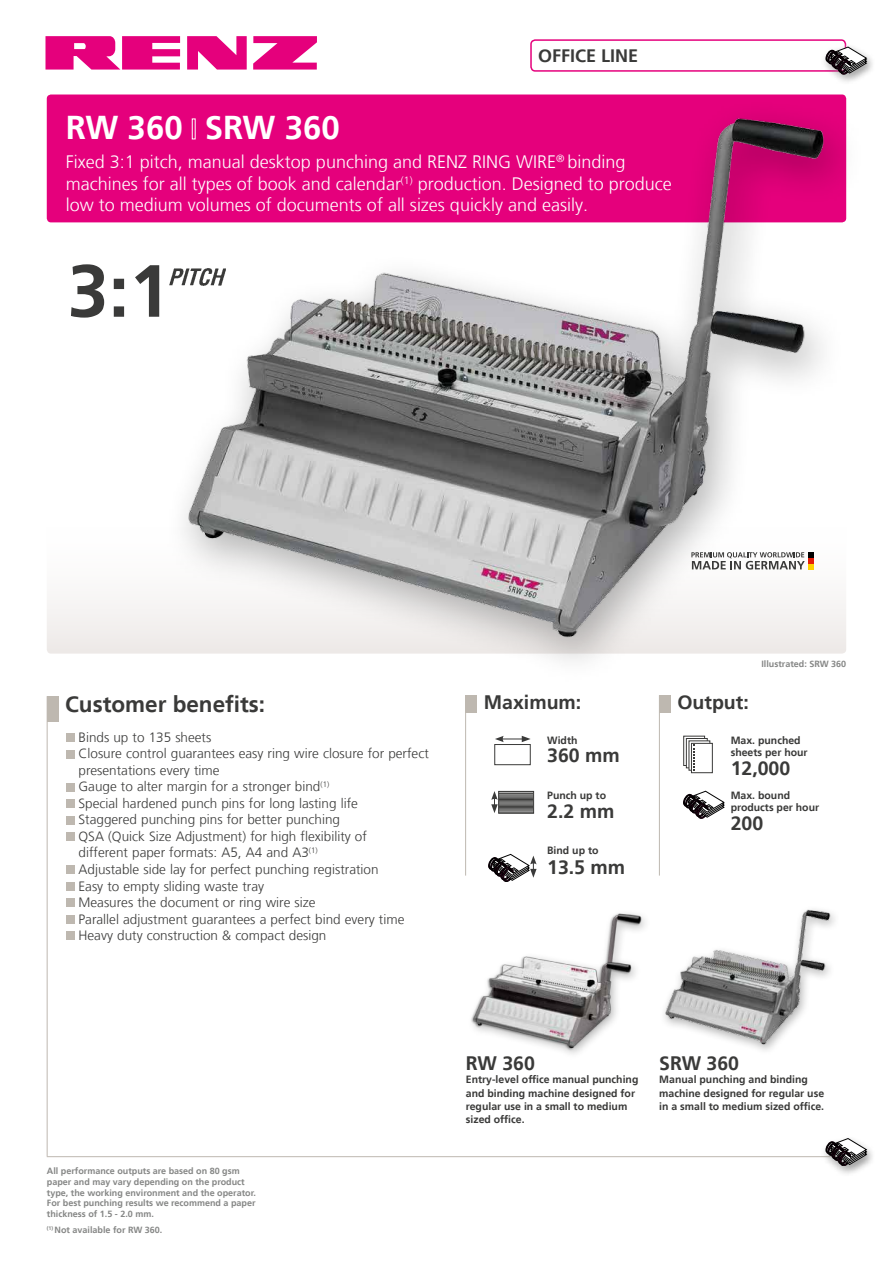
<style>
.page{position:relative;width:893px;height:1263px;background:#fff}
.page>*{position:absolute;margin:0;border:0;box-sizing:border-box;transform-origin:0 0}
.t1{font:700 73.8px "Frutiger LT";color:#3a3a39}
.t2{font:700 33px "Frutiger LT";color:#fff}
.t3{font:700 22.5px "Frutiger LT";color:#3a3a39}
.t4{font:700 19.5px "Frutiger LT";color:#3a3a39}
.t5{font:300 18px/21.6px "Frutiger LT";color:#fff}
.t6{font:700 18px "Frutiger LT";color:#3a3a39}
.t7{font:300 13.5px/16.5px "Frutiger LT";color:#3a3a39}
.t8{font:700 10.5px/13.4px "Frutiger LT";color:#3a3a39}
.t9{font:700 9px/10.8px "Frutiger LT";color:#868786}
</style>
<div class="page">
<hr style="left:47px;top:1156px;width:799px;height:1px;background:#beb8b0">
<div style="left:494px;top:744px;width:37px;height:21px;background:#fff;border:1px solid #3a3a39"></div>
<svg style="left:495px;top:736px;width:36px;height:6px"></svg>
<div style="left:683px;top:736px;width:22px;height:30px;background:#e4e4e4;border:1px solid #3a3a39"></div>
<div style="left:686px;top:738px;width:22px;height:30px;background:#989897;border:1px solid #3a3a39"></div>
<svg style="left:689px;top:740px;width:21px;height:31px"></svg>
<div style="left:691px;top:743px;width:22px;height:30px;background:#fff;border:1px solid #3a3a39"></div>
<svg style="left:693px;top:744px;width:2px;height:27px"></svg>
<div style="left:498px;top:791px;width:36px;height:22px;border:1px solid #3a3a39"></div>
<svg style="left:491px;top:791px;width:7px;height:22px"></svg>
<hr style="left:498px;top:795px;width:35px;height:1px;background:#3a3a39">
<hr style="left:498px;top:796px;width:35px;height:1px;background:#3a3a39">
<hr style="left:498px;top:797px;width:35px;height:1px;background:#3a3a39">
<hr style="left:498px;top:798px;width:35px;height:1px;background:#3a3a39">
<hr style="left:498px;top:799px;width:35px;height:1px;background:#3a3a39">
<hr style="left:498px;top:800px;width:35px;height:1px;background:#3a3a39">
<hr style="left:498px;top:801px;width:35px;height:1px;background:#3a3a39">
<hr style="left:498px;top:803px;width:35px;height:1px;background:#3a3a39">
<hr style="left:498px;top:804px;width:35px;height:1px;background:#3a3a39">
<hr style="left:498px;top:805px;width:35px;height:1px;background:#3a3a39">
<hr style="left:498px;top:806px;width:35px;height:1px;background:#3a3a39">
<hr style="left:498px;top:807px;width:35px;height:1px;background:#3a3a39">
<hr style="left:498px;top:808px;width:35px;height:1px;background:#3a3a39">
<hr style="left:498px;top:810px;width:35px;height:1px;background:#3a3a39">
<hr style="left:498px;top:811px;width:35px;height:1px;background:#3a3a39">
<hr style="left:498px;top:793px;width:35px;height:1px;background:#3a3a39">
<hr style="left:498px;top:812px;width:36px;height:1px;background:#3a3a39">
<hr style="left:498px;top:791px;width:36px;height:1px;background:#3a3a39">
<svg style="left:683px;top:791px;width:41px;height:27px"></svg>
<svg style="left:488px;top:854px;width:49px;height:28px"></svg>
<div style="left:47px;top:516px;width:799px;height:138px;background:linear-gradient(to bottom,#fff,#efebea);border-radius:4px"></div>
<svg style="left:187px;top:36px;width:60px;height:34px"></svg>
<svg style="left:253px;top:36px;width:64px;height:34px"></svg>
<svg style="left:45px;top:36px;width:135px;height:34px"></svg>
<div style="left:47px;top:95px;width:799px;height:127px;background:#e5007c;border-radius:4px"></div>
<div style="left:530px;top:39px;width:316px;height:33px;border:2px solid #e5007c;border-radius:4px"></div>
<hr style="left:47px;top:696px;width:1px;height:460px;background:#beb8b0">
<div style="left:47px;top:696px;width:12px;height:26px;background:#beb8b0"></div>
<hr style="left:465px;top:695px;width:1px;height:180px;background:#beb8b0">
<div style="left:466px;top:695px;width:11px;height:18px;background:#beb8b0"></div>
<hr style="left:659px;top:695px;width:1px;height:180px;background:#beb8b0">
<div style="left:659px;top:695px;width:12px;height:18px;background:#beb8b0"></div>
<div style="left:819px;top:40px;width:54px;height:42px;background:#fff;opacity:.59"></div>
<svg style="left:826px;top:47px;width:40px;height:27px"></svg>
<div style="left:819px;top:1131px;width:54px;height:42px;background:#fff;opacity:.59"></div>
<svg style="left:826px;top:1138px;width:40px;height:28px"></svg>
<img style="left:471px;top:913px;width:164px;height:141px">
<img style="left:635px;top:909px;width:200px;height:142px">
<img style="left:71px;top:94px;width:776px;height:567px">
<div style="left:66px;top:733px;width:8px;height:9px;background:#beb8b0"></div>
<div style="left:66px;top:750px;width:8px;height:8px;background:#beb8b0"></div>
<div style="left:66px;top:783px;width:8px;height:8px;background:#beb8b0"></div>
<div style="left:66px;top:799px;width:8px;height:9px;background:#beb8b0"></div>
<div style="left:66px;top:816px;width:8px;height:8px;background:#beb8b0"></div>
<div style="left:66px;top:832px;width:8px;height:9px;background:#beb8b0"></div>
<div style="left:66px;top:865px;width:8px;height:9px;background:#beb8b0"></div>
<div style="left:66px;top:882px;width:8px;height:8px;background:#beb8b0"></div>
<div style="left:66px;top:898px;width:8px;height:9px;background:#beb8b0"></div>
<div style="left:66px;top:915px;width:8px;height:8px;background:#beb8b0"></div>
<div style="left:66px;top:931px;width:8px;height:9px;background:#beb8b0"></div>
<img style="left:169px;top:263px;width:57px;height:27px">
<svg style="left:691px;top:552px;width:123px;height:18px"></svg>
<h3 class="t6" style="left:538px;top:45px;width:102px">OFFICE LINE</h3>
<h2 class="t2" style="left:66px;top:108px;width:275px">RW 360 SRW 360</h2>
<h3 class="t5" style="left:66px;top:151px;width:607px">Fixed 3:1 pitch, manual desktop punching and RENZ RING WIRE<sup>®</sup> binding machines for all types of book and calendar<sup>(1)</sup> production. Designed to produce low to medium volumes of documents of all sizes quickly and easily.</h3>
<h1 class="t1" style="left:68px;top:248px;width:104px">3:1</h1>
<h3 class="t3" style="left:65px;top:691px;width:202px">Customer benefits:</h3>
<p class="t7" style="left:79px;top:729px;width:352px">Binds up to 135 sheets<br>Closure control guarantees easy ring wire closure for perfect presentations every time<br>Gauge to alter margin for a stronger bind<sup>(1)<br></sup>Special hardened punch pins for long lasting life<br>Staggered punching pins for better punching<br>QSA (Quick Size Adjustment) for high flexibility of<br>different paper formats: A5, A4 and A3<sup>(1)<br></sup>Adjustable side lay for perfect punching registration<br>Easy to empty sliding waste tray<br>Measures the document or ring wire size<br>Parallel adjustment guarantees a perfect bind every time Heavy duty construction &amp; compact design</p>
<p class="t9" style="left:761px;top:659px;width:86px">Illustrated: SRW 360</p>
<h3 class="t4" style="left:484px;top:691px;width:99px">Maximum:</h3>
<h3 class="t4" style="left:677px;top:691px;width:73px">Output:</h3>
<p class="t8" style="left:547px;top:733px;width:32px">Width</p>
<h3 class="t4" style="left:547px;top:743px;width:74px">360 mm</h3>
<p class="t8" style="left:731px;top:734px;width:79px;line-height:12px">Max. punched sheets per hour</p>
<h3 class="t4" style="left:731px;top:757px;width:61px">12,000</h3>
<p class="t8" style="left:547px;top:789px;width:60px">Punch up to</p>
<h3 class="t4" style="left:547px;top:800px;width:69px">2.2 mm</h3>
<p class="t8" style="left:547px;top:844px;width:53px">Bind up to</p>
<h3 class="t4" style="left:547px;top:855px;width:80px">13.5 mm</h3>
<p class="t8" style="left:731px;top:789px;width:90px;line-height:12px">Max. bound products per hour</p>
<h3 class="t4" style="left:731px;top:812px;width:34px">200</h3>
<p class="t9" style="left:47px;top:1165px;width:211px">All performance outputs are based on 80 gsm paper and may vary depending on the product type, the working environment and the operator.<br>For best punching results we recommend a paper thickness of 1.5 - 2.0 mm.</p>
<p class="t9" style="left:47px;top:1224px;width:117px"><sup>(1)</sup> Not available for RW 360.</p>
<h3 class="t4" style="left:466px;top:1052px;width:71px">RW 360</h3>
<p class="t8" style="left:466px;top:1073px;width:174px">Entry-level office manual punching and binding machine designed for regular use in a small to medium sized office.</p>
<h3 class="t4" style="left:659px;top:1052px;width:81px">SRW 360</h3>
<p class="t8" style="left:659px;top:1073px;width:166px">Manual punching and binding machine designed for regular use in a small to medium sized office.</p>
</div>
